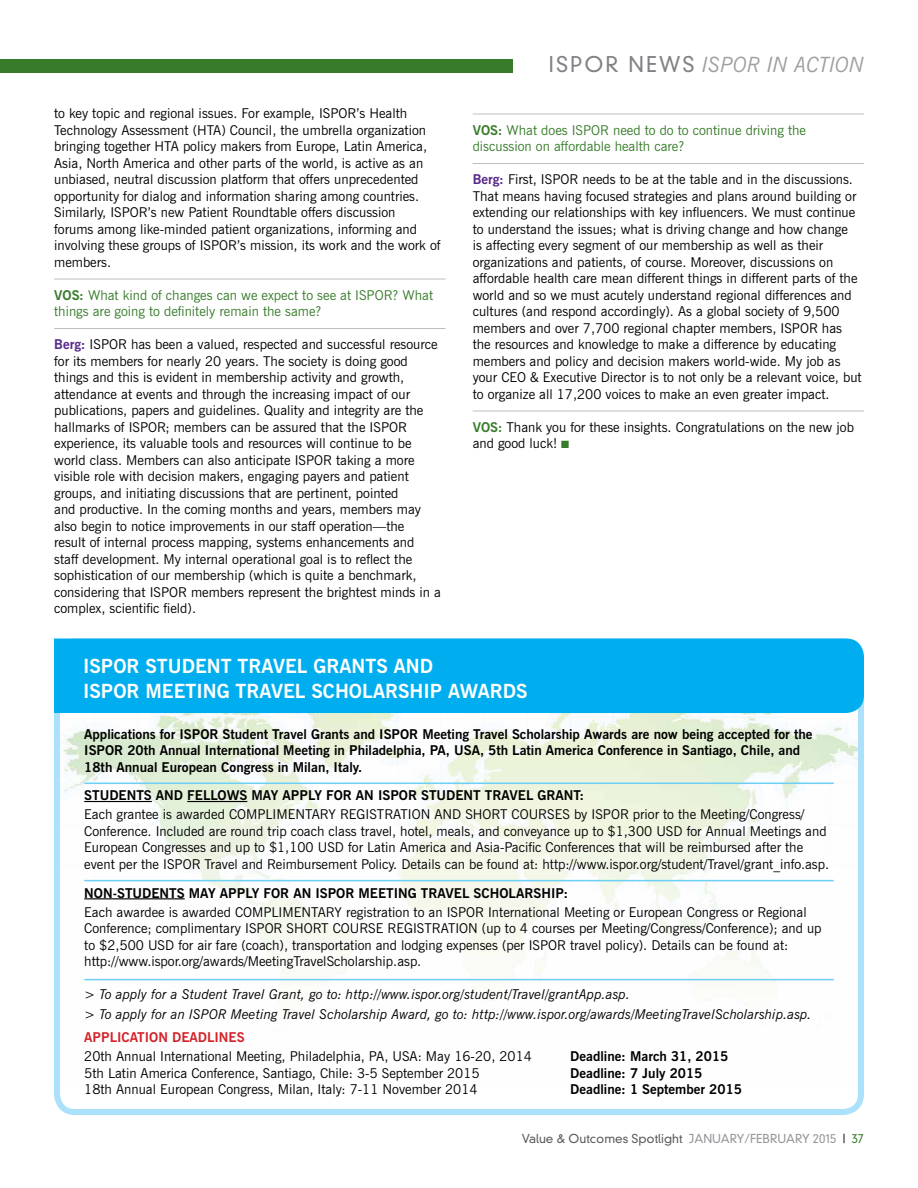
<style>
.page{position:relative;width:918px;height:1188px;background:#fff}
.page>*{position:absolute;margin:0;border:0;box-sizing:border-box;transform-origin:0 0}
.t1{font:italic 21px "News Gothic BT";color:#9d9fa2}
.t2{font:300 21px "DIN Neuzeit Grotesk";color:#808285}
.t3{font:700 19.5px/25.5px "News Gothic BT";color:#fff}
.t4{font:13.5px/16.5px "News Gothic BT";color:#000}
.t5{font:700 13.5px/16.5px "News Gothic BT";color:#000}
.t6{font:italic 13.5px/19.5px "News Gothic BT";color:#000}
.t7{font:13.5px/16.5px "News Gothic BT";color:#387c2b}
.t8{font:700 13.5px "News Gothic BT";color:#d2232a}
.t9{font:300 12px "DIN Neuzeit Grotesk";color:#58595b}
.t10{font:300 12px "DIN Neuzeit Grotesk";color:#939598}
.s1{font-weight:700}
.s2{font-weight:700;color:#552988}
.s3{font-family:"DIN Neuzeit Grotesk";font-weight:300;font-style:normal;color:#808285}
.s4{font-weight:700;color:#387c2b}
.s5{color:#387c2b}
.s6{color:#939598}
.s7{color:#000}
</style>
<div class="page">
<hr style="left:54px;top:279px;width:392px;height:1px;background:#bcbec0">
<hr style="left:54px;top:328px;width:392px;height:1px;background:#bcbec0">
<hr style="left:473px;top:114px;width:391px;height:1px;background:#bcbec0">
<hr style="left:473px;top:163px;width:391px;height:1px;background:#bcbec0">
<hr style="left:473px;top:411px;width:391px;height:1px;background:#bcbec0">
<div style="left:0;top:59px;width:513px;height:14px;background:#387c2b"></div>
<img style="left:61px;top:645px;width:800px;height:336px">
<div style="left:54px;top:639px;width:810px;height:476px;border:6px solid #abe1fa;border-radius:18px"></div>
<div style="left:32px;top:639px;width:832px;height:74px;background:#00aeef;border-radius:18px"></div>
<hr style="left:84px;top:783px;width:750px;height:1px;background:#6dcff6">
<hr style="left:84px;top:801px;width:68px;height:1px;background:#000">
<hr style="left:187px;top:801px;width:60px;height:1px;background:#000">
<hr style="left:84px;top:880px;width:750px;height:1px;background:#6dcff6">
<hr style="left:84px;top:898px;width:101px;height:1px;background:#000">
<hr style="left:84px;top:979px;width:750px;height:1px;background:#6dcff6">
<div style="left:0;top:634px;width:54px;height:481px;background:#fff"></div>
<p class="t4" style="left:54px;top:105px;width:388px">to key topic and regional issues. For example, ISPOR’s Health Technology Assessment (HTA) Council, the umbrella organization bringing together HTA policy makers from Europe, Latin America, Asia, North America and other parts of the world, is active as an unbiased, neutral discussion platform that offers unprecedented opportunity for dialog and information sharing among countries.<br>Similarly, ISPOR’s new Patient Roundtable offers discussion<br>forums among like-minded patient organizations, informing and involving these groups of ISPOR’s mission, its work and the work of members.</p>
<p class="t7" style="left:54px;top:286px;width:381px"><span class="s1">VOS:</span> What kind of changes can we expect to see at ISPOR? What things are going to definitely remain the same?</p>
<p class="t4" style="left:54px;top:336px;width:388px"><span class="s2">Berg:</span> ISPOR has been a valued, respected and successful resource for its members for nearly 20 years. The society is doing good things and this is evident in membership activity and growth, attendance at events and through the increasing impact of our publications, papers and guidelines. Quality and integrity are the hallmarks of ISPOR; members can be assured that the ISPOR experience, its valuable tools and resources will continue to be world class. Members can also anticipate ISPOR taking a more visible role with decision makers, engaging payers and patient groups, and initiating discussions that are pertinent, pointed<br>and productive. In the coming months and years, members may also begin to notice improvements in our staff operation—the<br>result of internal process mapping, systems enhancements and staff development. My internal operational goal is to reflect the sophistication of our membership (which is quite a benchmark, considering that ISPOR members represent the brightest minds in a complex, scientific field).</p>
<h1 class="t2" style="left:549px;top:52px;width:53px">ISPOR</h1>
<h1 class="t1" style="left:628px;top:52px;width:237px"><span class="s3">NEw S</span> ISPOR IN ACTION</h1>
<p class="t7" style="left:473px;top:121px;width:335px"><span class="s1">VOS:</span> What does ISPOR need to do to continue driving the discussion on affordable health care?</p>
<p class="t4" style="left:473px;top:171px;width:391px"><span class="s2">Berg:</span> First, ISPOR needs to be at the table and in the discussions.<br>That means having focused strategies and plans around building or extending our relationships with key influencers. We must continue to understand the issues; what is driving change and how change<br>is affecting every segment of our membership as well as their organizations and patients, of course. Moreover, discussions on affordable health care mean different things in different parts of the world and so we must acutely understand regional differences and cultures (and respond accordingly). As a global society of 9,500 members and over 7,700 regional chapter members, ISPOR has the resources and knowledge to make a difference by educating members and policy and decision makers world-wide. My job as your CEO &amp; Executive Director is to not only be a relevant voice, but to organize all 17,200 voices to make an even greater impact.</p>
<p class="t4" style="left:473px;top:418px;width:383px"><span class="s4">VOS:</span> Thank you for these insights. Congratulations on the new job and good luck! <span class="s5">■</span></p>
<h2 class="t3" style="left:83px;top:653px;width:446px">ISPOR STUDENT TRAVEL GRANTS AND<br>ISPOR MEETING TRAVEL SCHOLARSHIP AWARDS</h2>
<p class="t5" style="left:84px;top:725px;width:730px">Applications for ISPOR Student Travel Grants and ISPOR Meeting Travel Scholarship Awards are now being accepted for the<br>ISPOR 20th Annual International Meeting in Philadelphia, PA, USA, 5th Latin America Conference in Santiago, Chile, and<br>18th Annual European Congress in Milan, Italy.</p>
<p class="t5" style="left:84px;top:787px;width:18px">Students</p>
<p class="t5" style="left:156px;top:787px;width:10px">and</p>
<p class="t5" style="left:187px;top:787px;width:18px">Fellows</p>
<p class="t5" style="left:251px;top:787px;width:10px">may</p>
<p class="t5" style="left:283px;top:787px;width:9px">apply</p>
<p class="t5" style="left:326px;top:787px;width:10px">for</p>
<p class="t5" style="left:356px;top:787px;width:83px">an ISPOR Student</p>
<p class="t5" style="left:485px;top:787px;width:17px">Travel</p>
<p class="t5" style="left:537px;top:787px;width:19px">Grant</p>
<p class="t5" style="left:580px;top:787px;width:6px">:</p>
<p class="t4" style="left:84px;top:806px;width:746px">Each grantee is awarded COMPLIMENTARY REGISTRATION AND SHORT COURSES by ISPOR prior to the Meeting/Congress/ Conference. Included are round trip coach class travel, hotel, meals, and conveyance up to $1,300 USD for Annual Meetings and European Congresses and up to $1,100 USD for Latin America and Asia-Pacific Conferences that will be reimbursed after the event per the ISPOR Travel and Reimbursement Policy. Details can be found at: http://www.ispor.org/student/Travel/grant_info.asp.</p>
<p class="t5" style="left:84px;top:884px;width:51px">Non -Students</p>
<p class="t5" style="left:189px;top:884px;width:10px">may</p>
<p class="t5" style="left:220px;top:884px;width:9px">apply</p>
<p class="t5" style="left:263px;top:884px;width:10px">for</p>
<p class="t5" style="left:293px;top:884px;width:86px">an ISPOR Meeting</p>
<p class="t5" style="left:421px;top:884px;width:17px">Travel</p>
<p class="t5" style="left:474px;top:884px;width:18px">Scholarship</p>
<p class="t5" style="left:564px;top:884px;width:6px">:</p>
<p class="t4" style="left:84px;top:904px;width:739px">Each awardee is awarded COMPLIMENTARY registration to an ISPOR International Meeting or European Congress or Regional Conference; complimentary ISPOR SHORT COURSE REGISTRATION (up to 4 courses per Meeting/Congress/Conference); and up to $2,500 USD for air fare (coach), transportation and lodging expenses (per ISPOR travel policy). Details can be found at: http://www.ispor.org/awards/MeetingTravelScholarship.asp.</p>
<p class="t6" style="left:84px;top:985px;width:729px">&gt; To apply for a Student Travel Grant, go to: http://www.ispor.org/student/Travel/grantApp.asp.<br>&gt; To apply for an ISPOR Meeting Travel Scholarship Award, go to: http://www.ispor.org/awards/MeetingTravelScholarship.asp.</p>
<p class="t8" style="left:84px;top:1029px;width:162px">APPLICATION DEADLINES</p>
<p class="t4" style="left:84px;top:1048px;width:449px">20th Annual International Meeting, Philadelphia, PA, USA: May 16-20, 2014</p>
<p class="t5" style="left:570px;top:1048px;width:160px">Deadline: March 31, 2015</p>
<p class="t4" style="left:84px;top:1065px;width:397px">5th Latin America Conference, Santiago, Chile: 3-5 September 2015</p>
<p class="t5" style="left:570px;top:1065px;width:134px">Deadline: 7 July 2015</p>
<p class="t4" style="left:84px;top:1081px;width:395px">18th Annual European Congress, Milan, Italy: 7-11 November 2014</p>
<p class="t5" style="left:570px;top:1081px;width:173px">Deadline: 1 September 2015</p>
<p class="t9" style="left:522px;top:1132px;width:200px">Value &amp; Outcomes Spotlight <span class="s6">JANUAR</span></p>
<p class="t10" style="left:737px;top:1132px;width:43px">Y/FEBRUAR</p>
<p class="t10" style="left:802px;top:1132px;width:63px">Y 2015 <span class="s7">|</span> <span class="s5">37</span></p>
</div>
